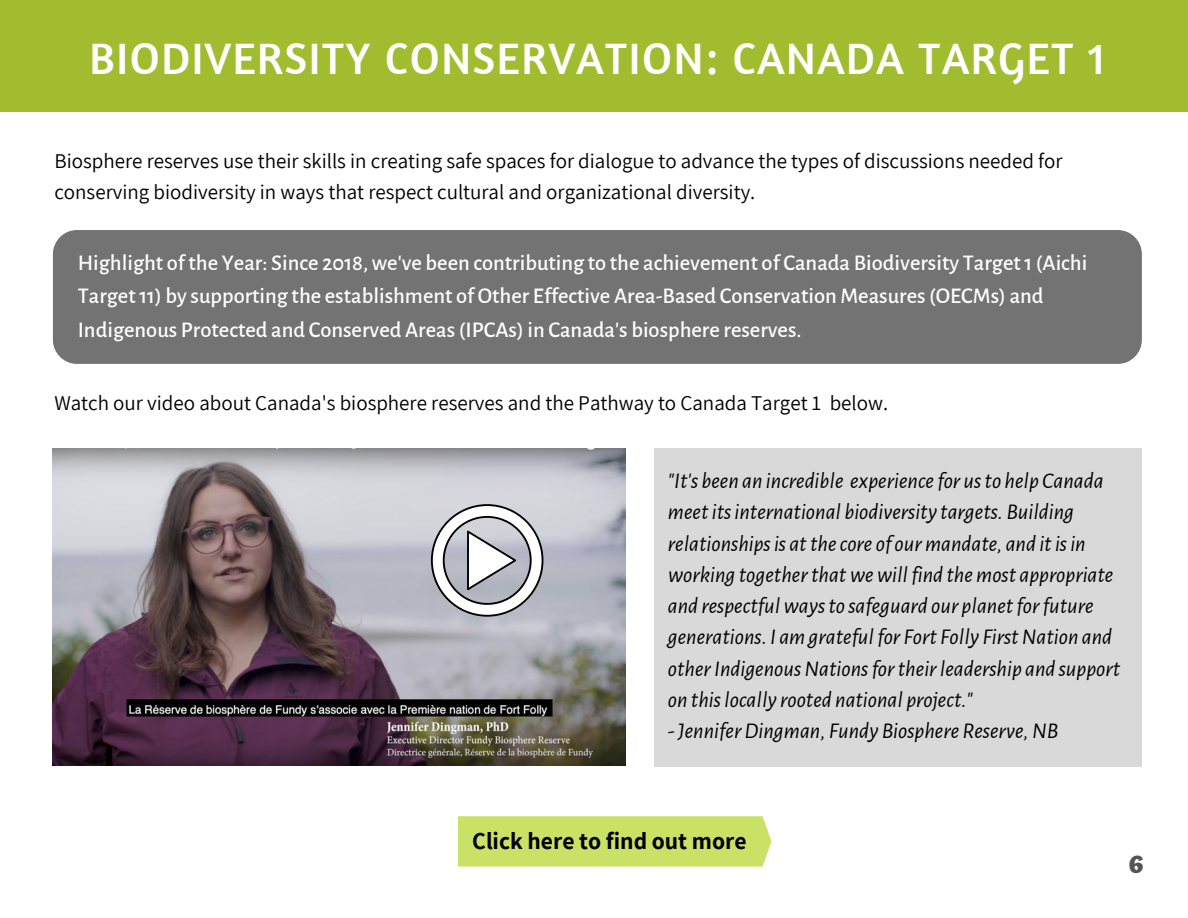
<style>
.page{position:relative;width:1188px;height:918px;background:#fff}
.page>*{position:absolute;margin:0;border:0;box-sizing:border-box;transform-origin:0 0}
.t1{font:45px "Amaranth";letter-spacing:.035em;color:#fff}
.t2{font:700 24px "Atma";color:#545454}
.t3{font:700 23.7px "Assistant";color:#000}
.t4{font:italic 22.5px/31.3px "Alegreya Sans";color:#000}
.t5{font:500 22.5px/33.5px "Alegreya Sans";color:#fff}
.t6{font:21px/30.9px "Assistant";color:#000}
</style>
<div class="page">
<div style="left:0;top:0;width:1188px;height:112px;background:#a1bd2f"></div>
<div style="left:53px;top:230px;width:1089px;height:134px;background:#737373;border-radius:24px"></div>
<div style="left:458px;top:816px;width:313px;height:51px;background:#c9e265"></div>
<img style="left:53px;top:448px;width:573px;height:318px">
<svg style="left:431px;top:504px;width:112px;height:113px"></svg>
<div style="left:655px;top:448px;width:487px;height:318px;background:#d9d9d9"></div>
<h1 class="t1" style="left:90px;top:30px;width:1017px">BIODIVERSITY CONSERVATION: CANADA TARGET 1</h1>
<p class="t6" style="left:54px;top:145px;width:1010px">Biosphere reserves use their skills in creating safe spaces for dialogue to advance the types of discussions needed for conserving biodiversity in ways that respect cultural and organizational diversity.</p>
<p class="t5" style="left:78px;top:246px;width:1011px">Highlight of the Year: Since 2018, we've been contributing to the achievement of Canada Biodiversity Target 1 (Aichi<br>Target 11) by supporting the establishment of Other Effective Area-Based Conservation Measures (OECMs) and<br>Indigenous Protected and Conserved Areas (IPCAs) in Canada's biosphere reserves.</p>
<p class="t6" style="left:54px;top:387px;width:835px">Watch our video about Canada's biosphere reserves and the Pathway to Canada Target 1 below.</p>
<p class="t4" style="left:668px;top:466px;width:454px">"It's been an incredible experiencefor usto help Canada meetitsinternational biodiversity targets. Building relationshipsis atthecore of our mandate, and itisin working togetherthatwewill find the most appropriate and respectfulwaysto safeguard our planetforfuture generations. I am grateful for Fort Folly FirstNation and otherIndigenousNationsfortheirleadership and support on thislocally rooted national project." -JenniferDingman, Fundy Biosphere Reserve,NB</p>
<p class="t3" style="left:472px;top:825px;width:276px">Click here to find out more</p>
<p class="t2" style="left:1129px;top:850px;width:16px">6</p>
</div>
